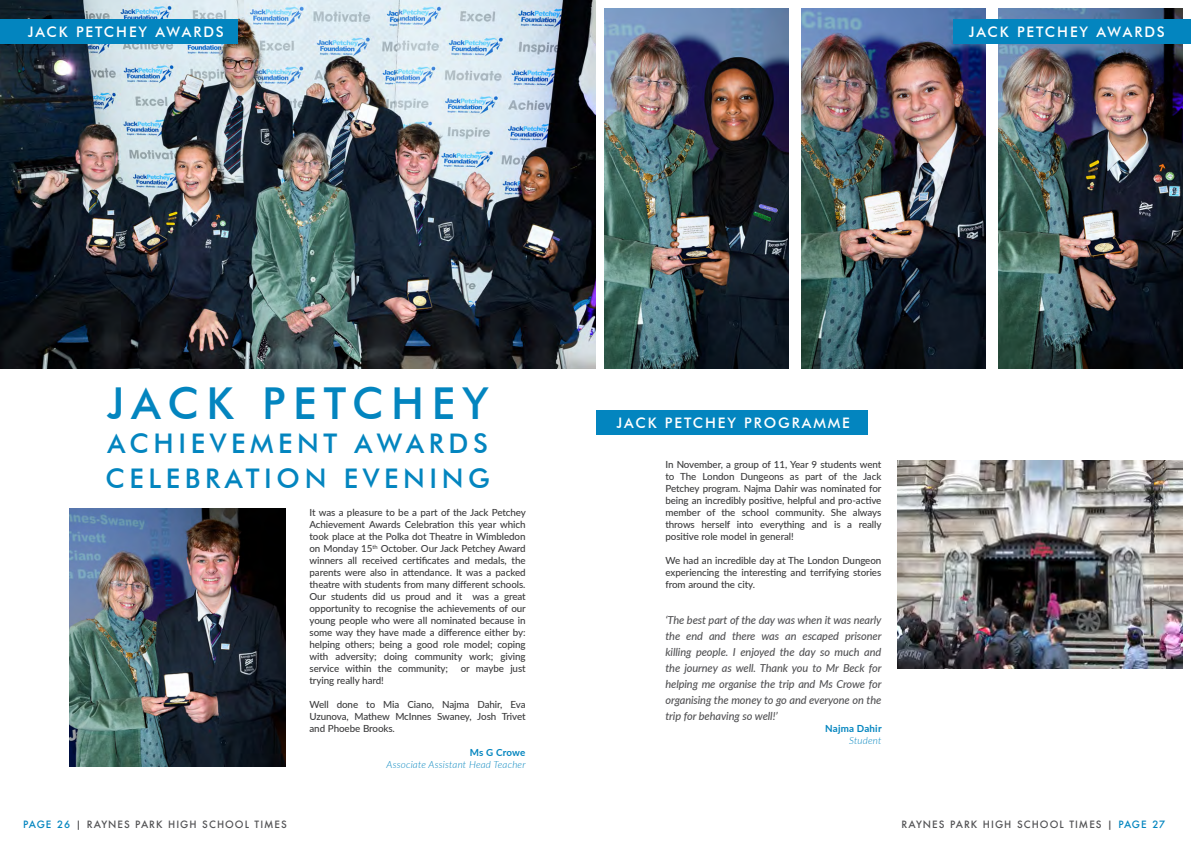
<style>
.page{position:relative;width:1191px;height:842px;background:#fff}
.page>*{position:absolute;margin:0;border:0;box-sizing:border-box;transform-origin:0 0}
.BLUE_HEADING_MAIN{font:500 44px "Futura BT";letter-spacing:.17em;color:#0385bf}
.BLUE_HEADING_MAIN-2{font:500 27.1px/34.3px "Futura BT";letter-spacing:.17em;color:#0385bf}
.White_HEADING_on_blu{font:500 14.5px "Futura BT";letter-spacing:.13em;color:#fff}
.student_quote_grey{font:italic 500 11px/16px "Lato";letter-spacing:-.01em;color:#535355;text-align:justify}
.t1{font:500 9.8px/12px "Lato";letter-spacing:-.01em;color:#3c3c3d;text-align:justify}
.t2{font:500 9.8px "Futura";letter-spacing:.1em;color:#535355}
.TEACHER{font:italic 300 9.8px/12px "Lato";letter-spacing:.02em;color:#0385bf;text-align:right}
.TEACHER-2{font:700 9.8px/12px "Lato";letter-spacing:.02em;color:#0385bf;text-align:right}
.s1{font-weight:700;font-style:normal}
.s2{font-weight:300;font-style:italic}
.s3{color:#0385bf}
</style>
<div class="page">
<img style="left:998px;top:9px;width:184px;height:360px">
<img style="left:801px;top:9px;width:184px;height:360px">
<img style="left:604px;top:9px;width:184px;height:360px">
<div style="left:596px;top:410px;width:271px;height:24px;background:#0385bf"></div>
<img style="left:897px;top:461px;width:285px;height:207px">
<div style="left:953px;top:20px;width:238px;height:24px;background:#0385bf"></div>
<img style="left:0;top:0;width:595px;height:369px">
<img style="left:70px;top:508px;width:215px;height:258px">
<div style="left:0;top:20px;width:237px;height:24px;background:#0385bf"></div>
<p class="White_HEADING_on_blu" style="left:28px;top:23px;width:198px">JACK PETCHEY AWARDS</p>
<p class="White_HEADING_on_blu" style="left:968px;top:23px;width:198px">JACK PETCHEY AWARDS</p>
<p class="BLUE_HEADING_MAIN" style="left:107px;top:377px;width:383px">JACK PETCHEY</p>
<p class="BLUE_HEADING_MAIN-2" style="left:105px;top:426px;width:386px">ACHIEVEMENT AWARDS<br>CELEBRATION EVENING</p>
<p class="t1" style="left:309px;top:506px;width:218px">It was a pleasure to be a part of the Jack Petchey Achievement Awards Celebration this year which took place at the Polka dot Theatre in Wimbledon on Monday 15<sup>th</sup> October. Our Jack Petchey Award winners all received certificates and medals, the parents were also in attendance. It was a packed theatre with students from many different schools.<br>Our students did us proud and it was a great opportunity to recognise the achievements of our young people who were all nominated because in some way they have made a difference either by: helping others; being a good role model; coping with adversity; doing community work; giving service within the community;</p>
<p class="t1" style="left:461px;top:662px;width:66px">or maybe just</p>
<p class="t1" style="left:309px;top:674px;width:76px">trying really hard!</p>
<p class="t1" style="left:309px;top:698px;width:218px">Well done to Mia Ciano, Najma Dahir, Eva Uzunova, Mathew McInnes Swaney, Josh Trivet and Phoebe Brooks.</p>
<p class="TEACHER" style="left:386px;top:746px;width:141px"><span class="s1">Ms G Crowe<br></span>Associate Assistant Head Teacher</p>
<p class="White_HEADING_on_blu" style="left:616px;top:414px;width:235px">JACK PETCHEY PROGRAMME</p>
<p class="t1" style="left:665px;top:458px;width:218px">In November, a group of 11, Year 9 students went to The London Dungeons as part of the Jack Petchey program. Najma Dahir was nominated for being an incredibly positive, helpful and pro-active member of the school community. She always throws herself into everything and is a really positive role model in general!</p>
<p class="t1" style="left:665px;top:554px;width:217px">We had an incredible day at The London Dungeon experiencing the interesting and terrifying stories from around the city.</p>
<p class="student_quote_grey" style="left:665px;top:612px;width:218px">‘The best part of the day was when it was nearly the end and there was an escaped prisoner killing people. I enjoyed the day so much and the journey as well. Thank you to Mr Beck for helping me organise the trip and Ms Crowe for organising the money to go and everyone on the trip for behaving so well!’</p>
<p class="TEACHER-2" style="left:825px;top:722px;width:58px">Najma Dahir<br><span class="s2">Student</span></p>
<p class="t2" style="left:23px;top:818px;width:265px"><span class="s3">PAGE 26</span> | RAYNES PARK HIGH SCHOOL TIMES</p>
<p class="t2" style="left:901px;top:818px;width:265px">RAYNES PARK HIGH SCHOOL TIMES | <span class="s3">PAGE 27</span></p>
</div>
